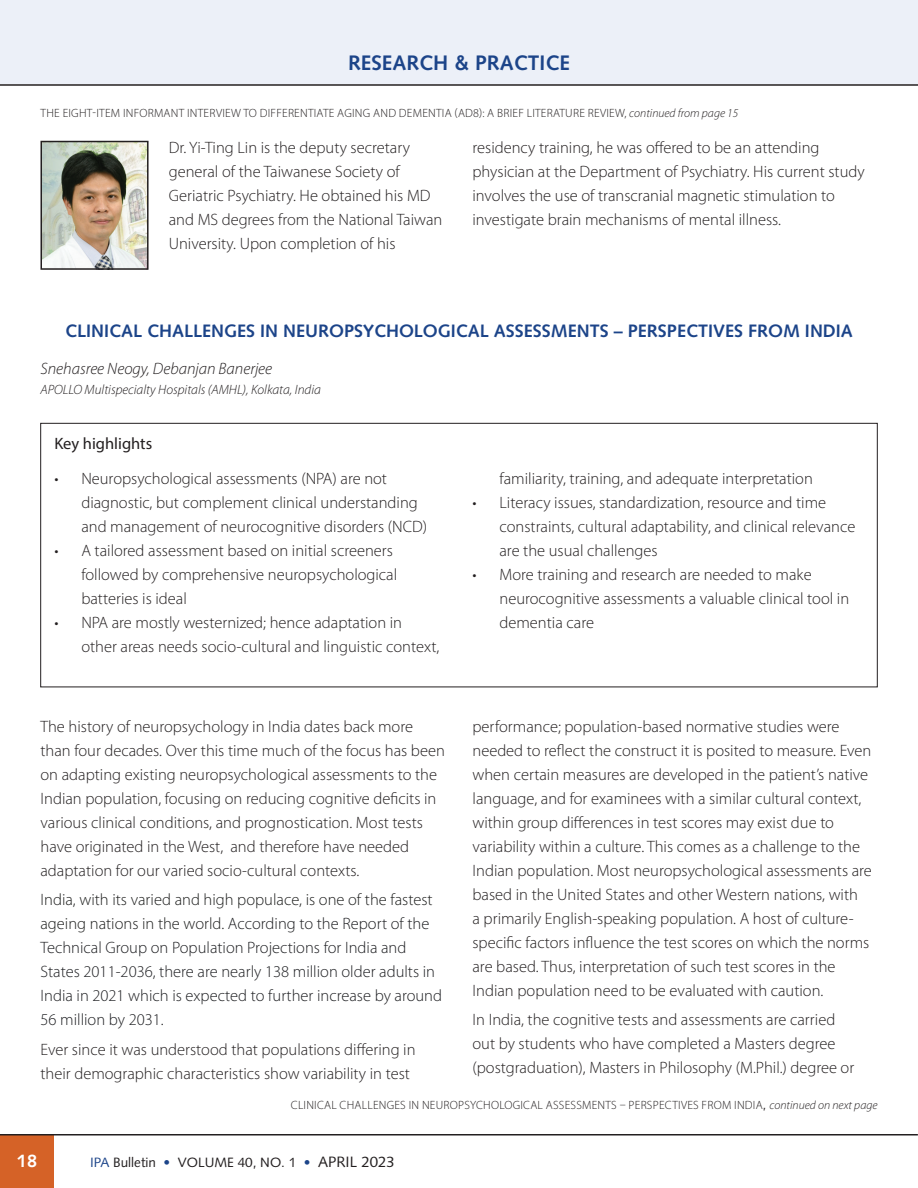
<style>
.page{position:relative;width:918px;height:1188px;background:#fff}
.page>*{position:absolute;margin:0;border:0;box-sizing:border-box;transform-origin:0 0}
.t1{font:700 21px "Syntax";color:#1c4489}
.t2{font:700 18px "Syntax";color:#1c4489}
.t3{font:700 18px "Syntax";color:#fff}
.t4{font:300 16.5px/24px "Myriad Pro";color:#231f20}
.t5{font:300 16.5px/24px "Myriad Pro";color:#1e1f22}
.t6{font:italic 300 16.5px "Myriad Pro";color:#231f20}
.t7{font:16.5px "Myriad Pro";color:#231f20}
.t8{font:italic 300 13.5px "Myriad Pro";color:#231f20}
.t9{font:13.5px "Syntax";color:#231f20}
.t10{font:300 12px "Myriad Pro";letter-spacing:.02em;color:#231f20}
.s1{font-style:italic}
.s2{color:#1e1f1e}
.s3{font-family:"Syntax";font-weight:400}
.s4{color:#1c4489}
.s5{font-size:15px}
</style>
<div class="page">
<div style="left:0;top:0;width:918px;height:84px;background:#ecf0f8"></div>
<div style="left:0;top:1135px;width:54px;height:53px;background:#d56227"></div>
<hr style="left:0;top:1134px;width:918px;height:2px;background:#231f20">
<hr style="left:0;top:84px;width:918px;height:2px;background:#231f20">
<img style="left:43px;top:144px;width:103px;height:123px">
<div style="left:40px;top:141px;width:109px;height:129px;border:2px solid #231f20"></div>
<p class="t1" style="left:348px;top:51px;width:223px">RESEARCH &amp; PRACTICE</p>
<p class="t10" style="left:41px;top:106px;width:699px">THE EIGHT-ITEM INFORMANT INTERVIEW TO DIFFERENTIATE AGING AND DEMENTIA (AD8): A BRIEF LITERATURE REVIEW, <span class="s1">continued from page 15</span></p>
<p class="t4" style="left:169px;top:135px;width:275px">Dr. Yi-Ting Lin is the deputy secretary general of the Taiwanese Society of Geriatric Psychiatry. He obtained his MD and MS degrees from the National Taiwan University. Upon completion of his</p>
<p class="t4" style="left:472px;top:135px;width:394px">residency training, he was offered to be an attending physician at the Department of Psychiatry. His current study involves the use of transcranial magnetic stimulation to investigate brain mechanisms of mental illness.</p>
<p class="t2" style="left:65px;top:320px;width:790px">CLINICAL CHALLENGES IN NEUROPSYCHOLOGICAL ASSESSMENTS – PERSPECTIVES FROM INDIA</p>
<p class="t6" style="left:40px;top:359px;width:233px">Snehasree Neogy, Debanjan Banerjee</p>
<p class="t8" style="left:40px;top:381px;width:282px">APOLLO Multispecialty Hospitals (AMHL), Kolkata, India</p>
<p class="t7" style="left:54px;top:434px;width:99px">Key highlights</p>
<p class="t4" style="left:81px;top:467px;width:347px;text-indent:-27px">• Neuropsychological assessments (NPA) are not diagnostic, but complement clinical understanding and management of neurocognitive disorders (NCD)</p>
<p class="t4" style="left:81px;top:539px;width:317px;text-indent:-27px">• A tailored assessment based on initial screeners followed by comprehensive neuropsychological batteries is ideal</p>
<p class="t4" style="left:81px;top:611px;width:359px;text-indent:-27px">• NPA are mostly westernized; hence adaptation in other areas needs socio-cultural and linguistic context,</p>
<p class="t4" style="left:40px;top:714px;width:406px">The history of neuropsychology in India dates back more than four decades. Over this time much of the focus has been on adapting existing neuropsychological assessments to the Indian population, focusing on reducing cognitive deficits in various clinical conditions, and prognostication. Most tests have originated in the West, and therefore have needed adaptation for our varied socio-cultural contexts.</p>
<p class="t5" style="left:40px;top:887px;width:403px"><span class="s2">India, with its varied and high populace, is one of the fastest ageing nations in the world.</span> According to the Report of the Technical Group on Population Projections for India and States 2011-2036, there are nearly 138 million older adults in India in 2021 which is expected to further increase by around 56 million by 2031.</p>
<p class="t4" style="left:40px;top:1037px;width:377px">Ever since it was understood that populations differing in their demographic characteristics show variability in test</p>
<p class="t4" style="left:499px;top:467px;width:315px">familiarity, training, and adequate interpretation</p>
<p class="t4" style="left:499px;top:491px;width:357px;text-indent:-27px">• Literacy issues, standardization, resource and time constraints, cultural adaptability, and clinical relevance are the usual challenges</p>
<p class="t4" style="left:499px;top:563px;width:351px;text-indent:-27px">• More training and research are needed to make neurocognitive assessments a valuable clinical tool in dementia care</p>
<p class="t4" style="left:473px;top:714px;width:401px">performance; population-based normative studies were needed to reflect the construct it is posited to measure. Even when certain measures are developed in the patient’s native language, and for examinees with a similar cultural context, within group differences in test scores may exist due to variability within a culture. This comes as a challenge to the Indian population. Most neuropsychological assessments are based in the United States and other Western nations, with<br>a primarily English-speaking population. A host of culture&shy;specific factors influence the test scores on which the norms are based. Thus, interpretation of such test scores in the Indian population need to be evaluated with caution.</p>
<p class="t4" style="left:473px;top:1008px;width:383px">In India, the cognitive tests and assessments are carried out by students who have completed a Masters degree (postgraduation), Masters in Philosophy (M.Phil.) degree or</p>
<p class="t10" style="left:291px;top:1098px;width:588px">CLINICAL CHALLENGES IN NEUROPSYCHOLOGICAL ASSESSMENTS – PERSPECTIVES FROM INDIA<span class="s3">,</span> <span class="s1">continued on next page</span></p>
<p class="t3" style="left:17px;top:1151px;width:22px">18</p>
<p class="t9" style="left:90px;top:1154px;width:306px"><span class="s4">IPA</span> Bulletin <span class="s4">•</span> VOLUME 40, NO. 1 <span class="s4">•</span> <span class="s5">APRIL 2023</span></p>
</div>
